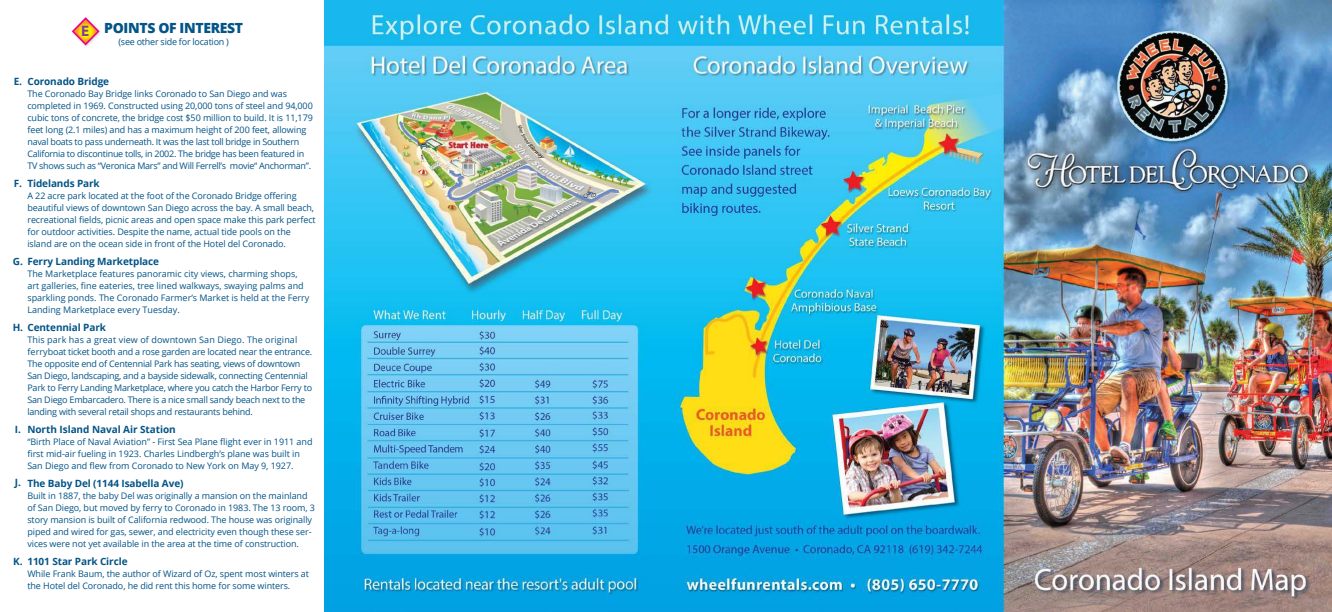
<style>
.page{position:relative;width:1332px;height:612px;background:#fff}
.page>*{position:absolute;margin:0;border:0;box-sizing:border-box;transform-origin:0 0}
.t1{font:800 14px "Open Sans";letter-spacing:-.025em;color:#035487}
.t2{font:700 10px "Open Sans";letter-spacing:-.01em;color:#035487}
.t3{font:9px/12px "Open Sans";letter-spacing:-.01em;color:#035487}
.s1{font-family:"Myriad Pro";font-weight:700;font-size:15.2px;color:#7f3f98}
</style>
<div class="page">
<img style="left:324px;top:0;width:1008px;height:612px">
<svg style="left:71px;top:17px;width:29px;height:30px"></svg>
<h1 class="t1" style="left:81px;top:20px;width:164px"><span class="s1">E</span> POINTS OF INTEREST</h1>
<p class="t3" style="left:119px;top:37px;width:112px">(see other side for location )</p>
<p class="t2" style="left:27px;top:77px;width:83px">Coronado Bridge</p>
<p class="t3" style="left:27px;top:89px;width:287px">The Coronado Bay Bridge links Coronado to San Diego and was completed in 1969. Constructed using 20,000 tons of steel and 94,000 cubic tons of concrete, the bridge cost $50 million to build. It is 11,179 feet long (2.1 miles) and has a maximum height of 200 feet, allowing naval boats to pass underneath. It was the last toll bridge in Southern California to discontinue tolls, in 2002. The bridge has been featured in TV shows such as “Veronica Mars” and Will Ferrell’s movie“ Anchorman”.</p>
<p class="t2" style="left:27px;top:179px;width:74px">Tidelands Park</p>
<p class="t3" style="left:27px;top:189px;width:290px">A 22 acre park located at the foot of the Coronado Bridge ofering beautiful views of downtown San Diego across the bay. A small beach, recreational ields, picnic areas and open space make this park perfect for outdoor activities. Despite the name, actual tide pools on the island are on the ocean side in front of the Hotel del Coronado.</p>
<p class="t2" style="left:27px;top:257px;width:133px">Ferry Landing Marketplace</p>
<p class="t3" style="left:27px;top:269px;width:283px">The Marketplace features panoramic city views, charming shops, art galleries, ine eateries, tree lined walkways, swaying palms and sparkling ponds. The Coronado Farmer’s Market is held at the Ferry Landing Marketplace every Tuesday.</p>
<p class="t2" style="left:13px;top:323px;width:95px">H. Centennial Park</p>
<p class="t3" style="left:27px;top:335px;width:286px">This park has a great view of downtown San Diego. The original ferryboat ticket booth and a rose garden are located near the entrance.<br>The opposite end of Centennial Park has seating, views of downtown San Diego, landscaping, and a bayside sidewalk, connecting Centennial Park to Ferry Landing Marketplace, where you catch the Harbor Ferry to San Diego Embarcadero. There is a nice small sandy beach next to the landing with several retail shops and restaurants behind.</p>
<p class="t2" style="left:27px;top:425px;width:150px">North Island Naval Air Station</p>
<p class="t3" style="left:27px;top:435px;width:287px">“Birth Place of Naval Aviation” - First Sea Plane light ever in 1911 and irst mid-air fueling in 1923. Charles Lindbergh’s plane was built in<br>San Diego and lew from Coronado to New York on May 9, 1927.</p>
<p class="t2" style="left:27px;top:479px;width:158px">The Baby Del (1144 Isabella Ave)</p>
<p class="t3" style="left:27px;top:491px;width:289px">Built in 1887, the baby Del was originally a mansion on the mainland of San Diego, but moved by ferry to Coronado in 1983. The 13 room, 3 story mansion is built of California redwood. The house was originally piped and wired for gas, sewer, and electricity even though these ser&shy;vices were not yet available in the area at the time of construction.</p>
<p class="t2" style="left:27px;top:557px;width:102px">1101 Star Park Circle</p>
<p class="t3" style="left:27px;top:569px;width:283px">While Frank Baum, the author of Wizard of Oz, spent most winters at the Hotel del Coronado, he did rent this home for some winters.</p>
<p class="t2" style="left:14px;top:77px;width:10px">E.</p>
<p class="t2" style="left:14px;top:179px;width:10px">F.</p>
<p class="t2" style="left:13px;top:258px;width:11px">G.</p>
<p class="t2" style="left:15px;top:426px;width:8px">I.</p>
<p class="t2" style="left:15px;top:479px;width:8px">J.</p>
<p class="t2" style="left:13px;top:557px;width:11px">K.</p>
</div>
